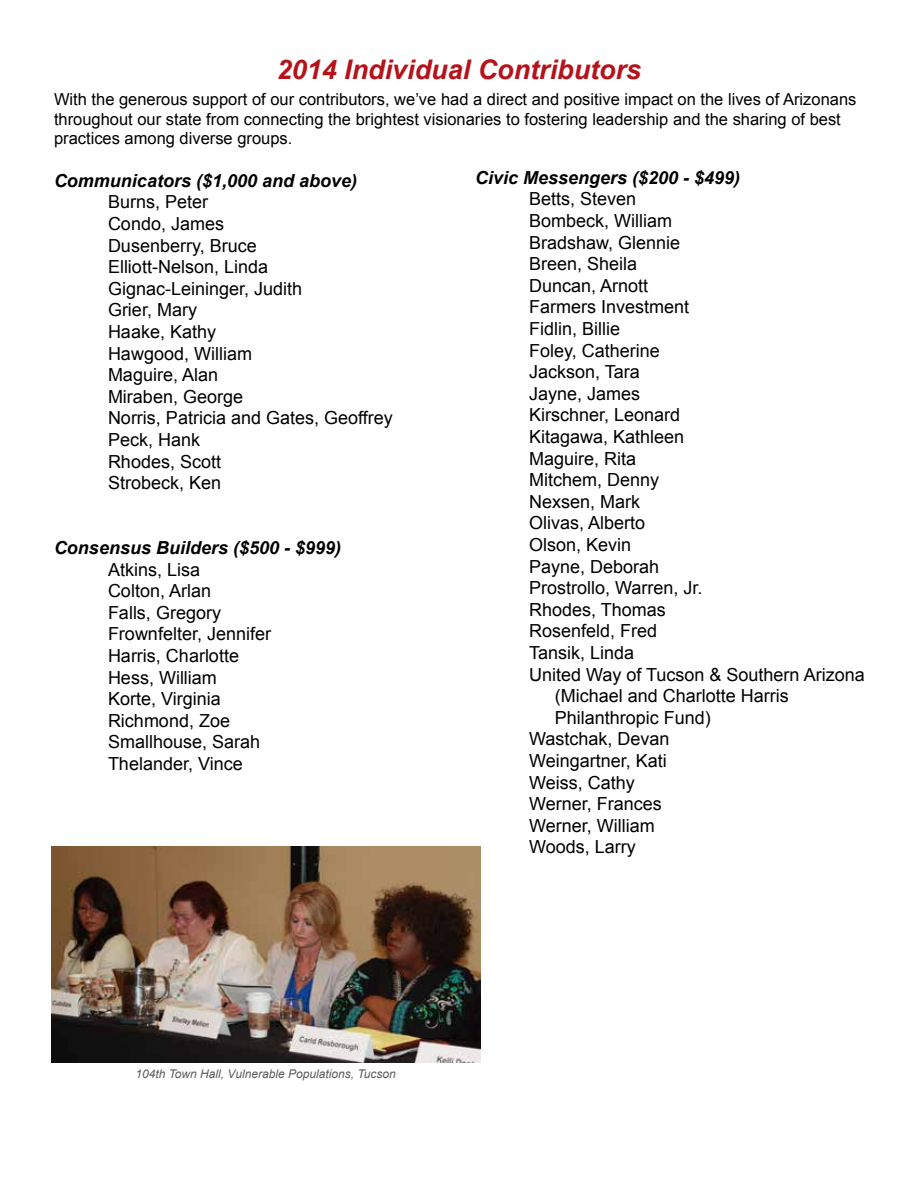
<style>
.page{position:relative;width:918px;height:1188px;background:#fff}
.page>*{position:absolute;margin:0;border:0;box-sizing:border-box;transform-origin:0 0}
.t1{font:italic 700 27px "Arial";color:#b5121b}
.t2{font:18px/21.6px "Arial";color:#000}
.t3{font:italic 700 18px "Arial";color:#000}
.t4{font:16.5px/19.8px "Arial";color:#000}
.t5{font:italic 12px "Arial";color:#5a5b5d}
</style>
<div class="page">
<img style="left:51px;top:847px;width:429px;height:216px">
<h1 class="t1" style="left:277px;top:52px;width:366px">2014 Individual Contributors</h1>
<p class="t4" style="left:54px;top:89px;width:804px">With the generous support of our contributors, we’ve had a direct and positive impact on the lives of Arizonans throughout our state from connecting the brightest visionaries to fostering leadership and the sharing of best practices among diverse groups.</p>
<p class="t3" style="left:54px;top:168px;width:305px">Communicators ($1,000 and above)</p>
<p class="t2" style="left:108px;top:191px;width:286px">Burns, Peter<br>Condo, James<br>Dusenberry, Bruce<br>Elliott-Nelson, Linda<br>Gignac-Leininger, Judith<br>Grier, Mary<br>Haake, Kathy<br>Hawgood, William<br>Maguire, Alan<br>Miraben, George<br>Norris, Patricia and Gates, Geoffrey<br>Peck, Hank<br>Rhodes, Scott<br>Strobeck, Ken</p>
<p class="t3" style="left:475px;top:165px;width:267px">Civic Messengers ($200 - $499)</p>
<p class="t2" style="left:529px;top:188px;width:109px">Betts, Steven</p>
<p class="t2" style="left:529px;top:210px;width:145px">Bombeck, William</p>
<p class="t2" style="left:529px;top:232px;width:153px">Bradshaw, Glennie</p>
<p class="t2" style="left:529px;top:253px;width:110px">Breen, Sheila</p>
<p class="t2" style="left:529px;top:275px;width:121px">Duncan, Arnott</p>
<p class="t2" style="left:529px;top:296px;width:162px">Farmers Investment</p>
<p class="t2" style="left:529px;top:318px;width:93px">Fidlin, Billie</p>
<p class="t2" style="left:529px;top:340px;width:132px">Foley, Catherine</p>
<p class="t2" style="left:529px;top:361px;width:112px">Jackson, Tara</p>
<p class="t2" style="left:529px;top:383px;width:113px">Jayne, James</p>
<p class="t2" style="left:529px;top:404px;width:153px">Kirschner, Leonard</p>
<p class="t2" style="left:529px;top:426px;width:157px">Kitagawa, Kathleen</p>
<p class="t2" style="left:529px;top:448px;width:109px">Maguire, Rita</p>
<p class="t2" style="left:529px;top:469px;width:132px">Mitchem, Denny</p>
<p class="t2" style="left:529px;top:491px;width:113px">Nexsen, Mark</p>
<p class="t2" style="left:529px;top:512px;width:118px">Olivas, Alberto</p>
<p class="t2" style="left:529px;top:534px;width:104px">Olson, Kevin</p>
<p class="t2" style="left:529px;top:556px;width:132px">Payne, Deborah</p>
<p class="t2" style="left:529px;top:577px;width:175px">Prostrollo, Warren, Jr.</p>
<p class="t2" style="left:529px;top:599px;width:138px">Rhodes, Thomas</p>
<p class="t2" style="left:529px;top:620px;width:130px">Rosenfeld, Fred</p>
<p class="t2" style="left:529px;top:642px;width:107px">Tansik, Linda</p>
<p class="t2" style="left:529px;top:664px;width:337px">United Way of Tucson &amp; Southern Arizona</p>
<p class="t2" style="left:555px;top:685px;width:236px">(Michael and Charlotte Harris</p>
<p class="t2" style="left:555px;top:707px;width:158px">Philanthropic Fund)</p>
<p class="t2" style="left:529px;top:728px;width:142px">Wastchak, Devan</p>
<p class="t2" style="left:529px;top:750px;width:139px">Weingartner, Kati</p>
<p class="t2" style="left:529px;top:772px;width:107px">Weiss, Cathy</p>
<p class="t2" style="left:529px;top:793px;width:134px">Werner, Frances</p>
<p class="t2" style="left:529px;top:815px;width:127px">Werner, William</p>
<p class="t2" style="left:529px;top:836px;width:108px">Woods, Larry</p>
<p class="t3" style="left:54px;top:536px;width:289px">Consensus Builders ($500 - $999)</p>
<p class="t2" style="left:108px;top:559px;width:165px">Atkins, Lisa<br>Colton, Arlan<br>Falls, Gregory<br>Frownfelter, Jennifer<br>Harris, Charlotte<br>Hess, William<br>Korte, Virginia<br>Richmond, Zoe<br>Smallhouse, Sarah<br>Thelander, Vince</p>
<p class="t5" style="left:135px;top:1066px;width:262px">104th Town Hall, Vulnerable Populations, Tucson</p>
</div>
